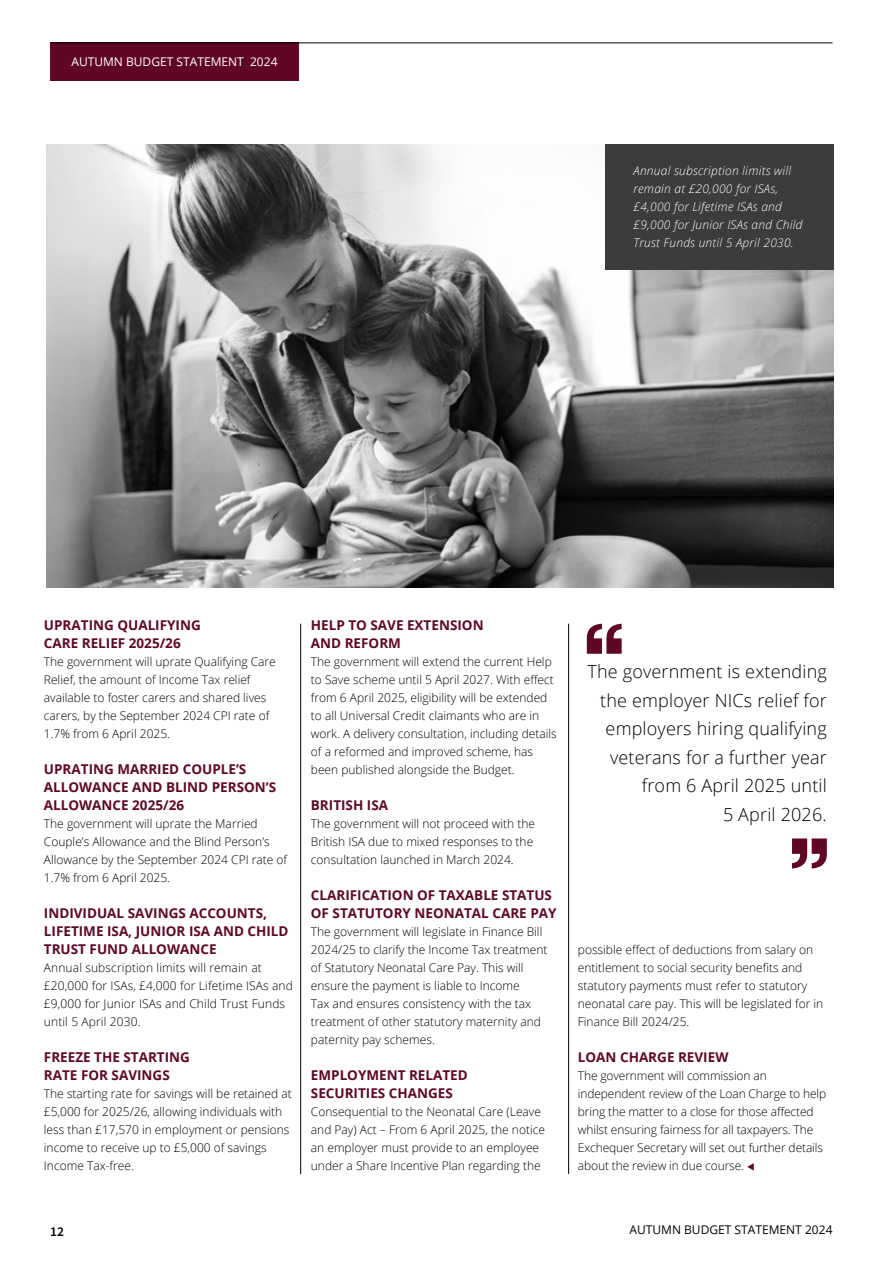
<style>
.page{position:relative;width:893px;height:1263px;background:#fff}
.page>*{position:absolute;margin:0;border:0;box-sizing:border-box;transform-origin:0 0}
.t1{font:300 18px/28.5px "Open Sans";letter-spacing:.01em;color:#000;text-align:right}
.t2{font:700 13.5px/18px "Open Sans";color:#600724}
.t3{font:600 13.5px "Source Sans Pro";color:#000}
.t4{font:300 12px/18px "Open Sans";color:#000}
.t5{font:italic 300 12px/18px "Open Sans";letter-spacing:.02em;color:#fff}
.t6{font:12px "Open Sans";color:#000}
.t7{font:12px "Open Sans";color:#fff}
.s1{color:#600724}
</style>
<div class="page">
<div style="left:50px;top:43px;width:249px;height:38px;background:#600724"></div>
<hr style="left:50px;top:43px;width:782px;height:1px;background:#000">
<hr style="left:300px;top:624px;width:1px;height:550px;background:#000">
<hr style="left:568px;top:624px;width:1px;height:550px;background:#000">
<svg style="left:587px;top:624px;width:35px;height:30px"></svg>
<svg style="left:792px;top:838px;width:35px;height:30px"></svg>
<img style="left:47px;top:144px;width:786px;height:444px">
<div style="left:605px;top:144px;width:228px;height:125px;background:#3c3c3b"></div>
<p class="t7" style="left:71px;top:54px;width:208px">AUTUMN BUDGET STATEMENT 2024</p>
<p class="t5" style="left:634px;top:161px;width:170px">Annual subscription limits will remain at £20,000 for ISAs, £4,000 for Lifetime ISAs and £9,000 for Junior ISAs and Child<br>Trust Funds until 5 April 2030.</p>
<p class="t2" style="left:44px;top:616px;width:158px">UPRATING QUALIFYING<br>CARE RELIEF 2025/26</p>
<p class="t4" style="left:44px;top:652px;width:233px">The government will uprate Qualifying Care Relief, the amount of Income Tax relief available to foster carers and shared lives carers, by the September 2024 CPI rate of 1.7% from 6 April 2025.</p>
<p class="t2" style="left:44px;top:760px;width:234px">UPRATING MARRIED COUPLE’S<br>ALLOWANCE AND BLIND PERSON’S<br>ALLOWANCE 2025/26</p>
<p class="t4" style="left:44px;top:814px;width:245px">The government will uprate the Married Couple’s Allowance and the Blind Person’s Allowance by the September 2024 CPI rate of 1.7% from 6 April 2025.</p>
<p class="t2" style="left:44px;top:904px;width:246px">INDIVIDUAL SAVINGS ACCOUNTS,<br>LIFETIME ISA, JUNIOR ISA AND CHILD<br>TRUST FUND ALLOWANCE</p>
<p class="t4" style="left:44px;top:958px;width:250px">Annual subscription limits will remain at £20,000 for ISAs, £4,000 for Lifetime ISAs and £9,000 for Junior ISAs and Child Trust Funds until 5 April 2030.</p>
<p class="t2" style="left:44px;top:1048px;width:148px">FREEZE THE STARTING<br>RATE FOR SAVINGS</p>
<p class="t4" style="left:44px;top:1084px;width:249px">The starting rate for savings will be retained at £5,000 for 2025/26, allowing individuals with less than £17,570 in employment or pensions income to receive up to £5,000 of savings Income Tax-free.</p>
<p class="t2" style="left:311px;top:616px;width:174px">HELP TO SAVE EXTENSION<br>AND REFORM</p>
<p class="t4" style="left:311px;top:652px;width:247px">The government will extend the current Help to Save scheme until 5 April 2027. With effect from 6 April 2025, eligibility will be extended to all Universal Credit claimants who are in work. A delivery consultation, including details of a reformed and improved scheme, has been published alongside the Budget.</p>
<p class="t2" style="left:311px;top:796px;width:79px">BRITISH ISA</p>
<p class="t4" style="left:311px;top:814px;width:226px">The government will not proceed with the<br>British ISA due to mixed responses to the consultation launched in March 2024.</p>
<p class="t2" style="left:311px;top:886px;width:247px">CLARIFICATION OF TAXABLE STATUS<br>OF STATUTORY NEONATAL CARE PAY</p>
<p class="t4" style="left:311px;top:922px;width:238px">The government will legislate in Finance Bill 2024/25 to clarify the Income Tax treatment of Statutory Neonatal Care Pay. This will ensure the payment is liable to Income<br>Tax and ensures consistency with the tax treatment of other statutory maternity and paternity pay schemes.</p>
<p class="t2" style="left:311px;top:1066px;width:158px">EMPLOYMENT RELATED<br>SECURITIES CHANGES</p>
<p class="t4" style="left:311px;top:1102px;width:236px">Consequential to the Neonatal Care (Leave and Pay) Act – From 6 April 2025, the notice an employer must provide to an employee under a Share Incentive Plan regarding the</p>
<h1 class="t1" style="left:587px;top:657px;width:241px">The government is extending the employer NICs relief for employers hiring qualifying veterans for a further year from 6 April 2025 until<br>5 April 2026.</h1>
<p class="t4" style="left:578px;top:940px;width:247px">possible effect of deductions from salary on entitlement to social security benefits and statutory payments must refer to statutory neonatal care pay. This will be legislated for in Finance Bill 2024/25.</p>
<p class="t2" style="left:578px;top:1048px;width:152px">LOAN CHARGE REVIEW</p>
<p class="t4" style="left:578px;top:1066px;width:250px">The government will commission an independent review of the Loan Charge to help bring the matter to a close for those affected whilst ensuring fairness for all taxpayers. The Exchequer Secretary will set out further details about the review in due course. <span class="s1">▼</span></p>
<p class="t3" style="left:50px;top:1222px;width:15px">12</p>
<p class="t6" style="left:629px;top:1221px;width:205px">AUTUMN BUDGET STATEMENT 2024</p>
</div>
